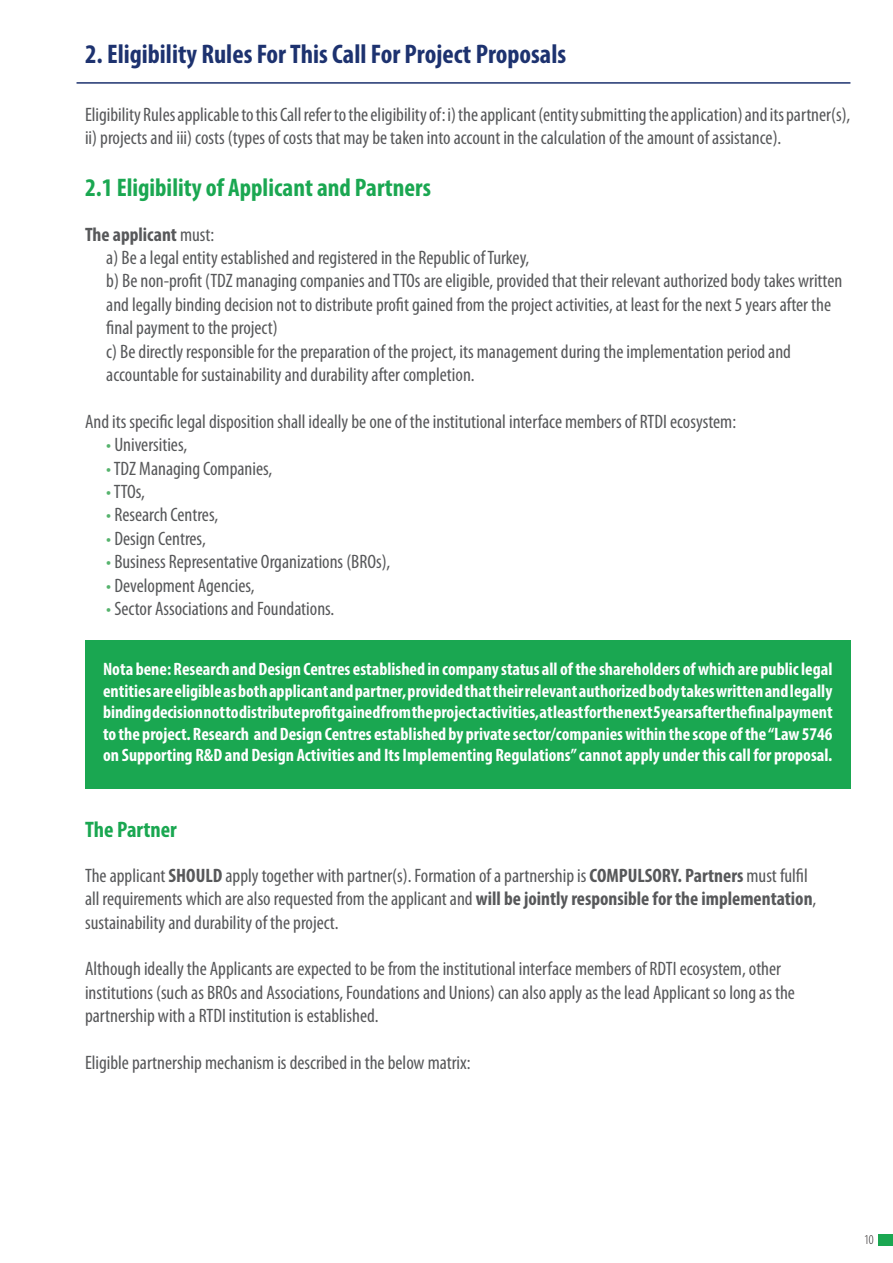
<style>
.page{position:relative;width:893px;height:1263px;background:#fff}
.page>*{position:absolute;margin:0;border:0;box-sizing:border-box;transform-origin:0 0}
.t1{font:700 condensed 27px "Myriad Pro";color:#1d326f}
.t2{font:700 condensed 25.5px "Myriad Pro";color:#1aa751}
.t3{font:700 condensed 22.5px "Myriad Pro";color:#1aa751}
.t4{font:condensed 19.5px/23.4px "Myriad Pro";color:#57585a}
.t5{font:700 condensed 19.5px "Myriad Pro";color:#57585a}
.t6{font:700 condensed 18px/21.6px "Myriad Pro";color:#fff;text-align:justify}
.t7{font:300 condensed 13.5px "Myriad Pro";color:#231f20}
.s1{font-weight:400}
.s2{color:#56b36d}
.s3{font-weight:700}
</style>
<div class="page">
<div style="left:878px;top:1234px;width:15px;height:12px;background:#1aa751"></div>
<hr style="left:77px;top:82px;width:773px;height:2px;background:#1d326f">
<div style="left:85px;top:640px;width:765px;height:149px;background:#1aa751"></div>
<p class="t1" style="left:85px;top:37px;width:483px">2. Eligibility Rules For This Call For Project Proposals</p>
<p class="t4" style="left:85px;top:103px;width:767px">Eligibility Rules applicable to this Call refer to the eligibility of: i) the applicant (entity submitting the application) and its partner(s), ii) projects and iii) costs (types of costs that may be taken into account in the calculation of the amount of assistance).</p>
<p class="t2" style="left:85px;top:171px;width:347px">2.1 Eligibility of Applicant and Partners</p>
<p class="t5" style="left:85px;top:222px;width:131px">The applicant <span class="s1">must:</span></p>
<p class="t4" style="left:106px;top:246px;width:425px">a) Be a legal entity established and registered in the Republic of Turkey,</p>
<p class="t4" style="left:106px;top:269px;width:738px">b) Be non-profit (TDZ managing companies and TTOs are eligible, provided that their relevant authorized body takes written and legally binding decision not to distribute profit gained from the project activities, at least for the next 5 years after the final payment to the project)</p>
<p class="t4" style="left:106px;top:339px;width:686px">c) Be directly responsible for the preparation of the project, its management during the implementation period and accountable for sustainability and durability after completion.</p>
<p class="t4" style="left:85px;top:409px;width:653px">And its specific legal disposition shall ideally be one of the institutional interface members of RTDI ecosystem:</p>
<p class="t4" style="left:106px;top:433px;width:82px"><span class="s2">•</span> Universities,</p>
<p class="t4" style="left:106px;top:456px;width:167px"><span class="s2">•</span> TDZ Managing Companies,</p>
<p class="t4" style="left:106px;top:480px;width:40px"><span class="s2">•</span> TTOs,</p>
<p class="t4" style="left:106px;top:503px;width:113px"><span class="s2">•</span> Research Centres,</p>
<p class="t4" style="left:106px;top:526px;width:101px"><span class="s2">•</span> Design Centres,</p>
<p class="t4" style="left:106px;top:550px;width:286px"><span class="s2">•</span> Business Representative Organizations (BROs),</p>
<p class="t4" style="left:106px;top:573px;width:150px"><span class="s2">•</span> Development Agencies,</p>
<p class="t4" style="left:106px;top:597px;width:230px"><span class="s2">•</span> Sector Associations and Foundations.</p>
<p class="t6" style="left:103px;top:658px;width:731px">Nota bene: Research and Design Centres established in company status all of the shareholders of which are public legal entities are eligible as both applicant and partner, provided that their relevant authorized body takes written and legally binding decision not to distribute profit gained from the project activities, at least for the next 5 years after the final payment to the project. Research and Design Centres established by private sector/companies within the scope of the “Law 5746 on Supporting R&amp;D and Design Activities and Its Implementing Regulations” cannot apply under this call for proposal.</p>
<p class="t3" style="left:85px;top:815px;width:93px">The Partner</p>
<p class="t4" style="left:85px;top:863px;width:733px">The applicant <span class="s3">SHOULD</span> apply together with partner(s). Formation of a partnership is <span class="s3">COMPULSORY. Partners</span> must fulfil all requirements which are also requested from the applicant and <span class="s3">will be jointly responsible for the implementation</span>, sustainability and durability of the project.</p>
<p class="t4" style="left:85px;top:957px;width:711px">Although ideally the Applicants are expected to be from the institutional interface members of RDTI ecosystem, other institutions (such as BROs and Associations, Foundations and Unions) can also apply as the lead Applicant so long as the partnership with a RTDI institution is established.</p>
<p class="t4" style="left:85px;top:1051px;width:387px">Eligible partnership mechanism is described in the below matrix:</p>
<p class="t7" style="left:864px;top:1232px;width:11px">10</p>
</div>
